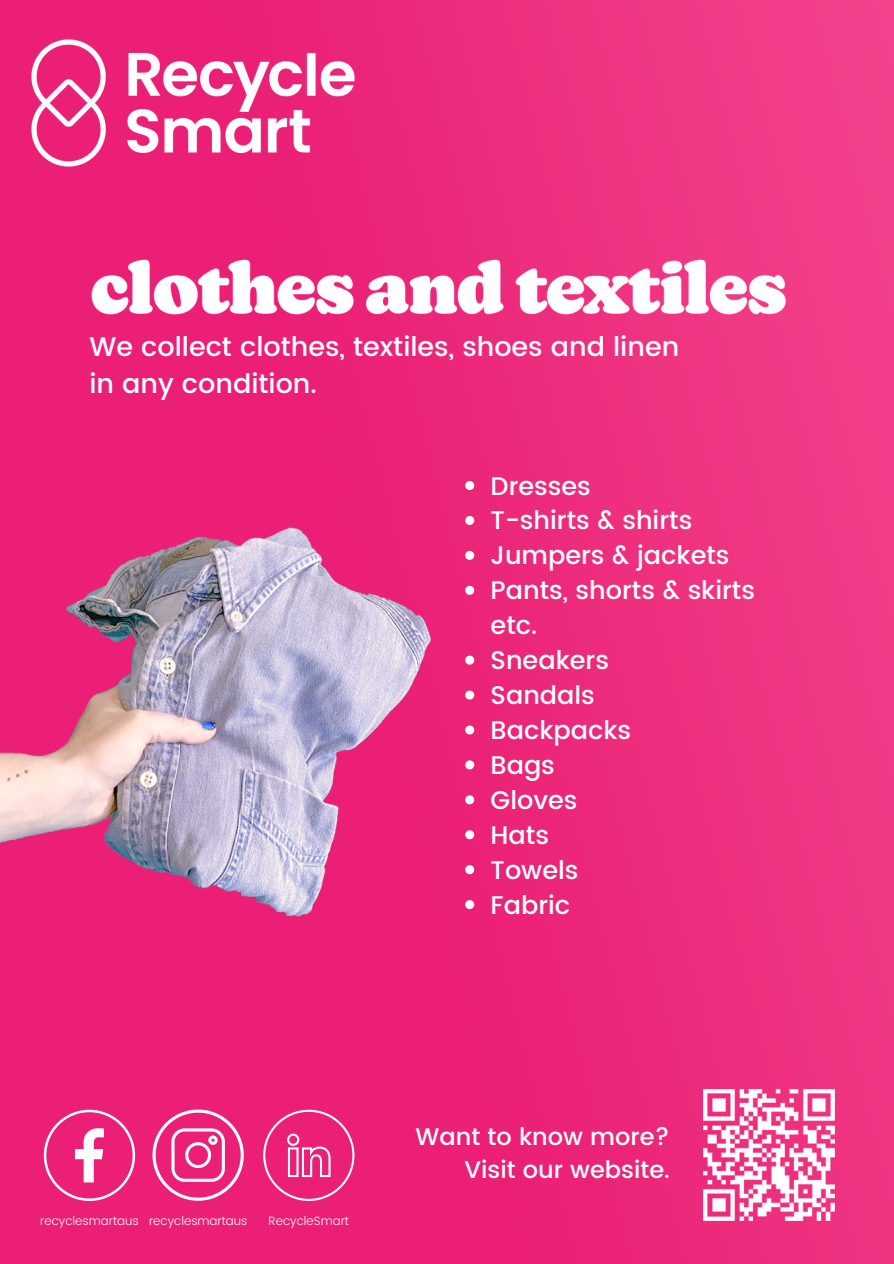
<style>
.page{position:relative;width:894px;height:1264px;background:#fff}
.page>*{position:absolute;margin:0;border:0;box-sizing:border-box;transform-origin:0 0}
.t1{font:500 27px/37.2px "Poppins";color:#fff}
.t2{font:500 25.5px/35px "Poppins";color:#fff}
.t3{font:500 24px "Poppins";color:#fff}
.t4{font:300 12px "Poppins";color:#fff}
</style>
<div class="page">
<img style="left:0;top:0;width:893px;height:1263px">
<img style="left:31px;top:39px;width:323px;height:128px">
<svg style="left:263px;top:1109px;width:91px;height:91px;background:#ec3c87"></svg>
<svg style="left:152px;top:1109px;width:92px;height:91px;background:#ee4d91"></svg>
<svg style="left:44px;top:1109px;width:91px;height:91px;background:#ed468d"></svg>
<img style="left:80px;top:247px;width:722px;height:86px">
<img style="left:0;top:421px;width:624px;height:600px">
<img style="left:703px;top:1089px;width:131px;height:131px">
<svg style="left:465px;top:481px;width:9px;height:9px"></svg>
<svg style="left:465px;top:516px;width:9px;height:9px"></svg>
<svg style="left:465px;top:551px;width:9px;height:9px"></svg>
<svg style="left:465px;top:586px;width:9px;height:9px"></svg>
<svg style="left:465px;top:655px;width:9px;height:9px"></svg>
<svg style="left:465px;top:690px;width:9px;height:9px"></svg>
<svg style="left:465px;top:725px;width:9px;height:9px"></svg>
<svg style="left:465px;top:760px;width:9px;height:9px"></svg>
<svg style="left:465px;top:795px;width:9px;height:9px"></svg>
<svg style="left:465px;top:830px;width:9px;height:9px"></svg>
<svg style="left:465px;top:865px;width:9px;height:9px"></svg>
<svg style="left:465px;top:900px;width:9px;height:9px"></svg>
<p class="t1" style="left:89px;top:328px;width:591px">We collect clothes, textiles, shoes and linen in any condition.</p>
<p class="t2" style="left:490px;top:468px;width:102px">Dresses</p>
<p class="t2" style="left:490px;top:503px;width:203px">T-shirts &amp; shirts</p>
<p class="t2" style="left:490px;top:538px;width:240px">Jumpers &amp; jackets</p>
<p class="t2" style="left:490px;top:573px;width:266px">Pants, shorts &amp; skirts etc.</p>
<p class="t2" style="left:490px;top:643px;width:120px">Sneakers</p>
<p class="t2" style="left:490px;top:677px;width:106px">Sandals</p>
<p class="t2" style="left:490px;top:712px;width:142px">Backpacks</p>
<p class="t2" style="left:490px;top:747px;width:66px">Bags</p>
<p class="t2" style="left:490px;top:782px;width:88px">Gloves</p>
<p class="t2" style="left:490px;top:817px;width:60px">Hats</p>
<p class="t2" style="left:490px;top:852px;width:89px">Towels</p>
<p class="t2" style="left:490px;top:887px;width:81px">Fabric</p>
<p class="t4" style="left:40px;top:1213px;width:100px">recyclesmartaus</p>
<p class="t4" style="left:149px;top:1213px;width:100px">recyclesmartaus</p>
<p class="t4" style="left:268px;top:1213px;width:82px">RecycleSmart</p>
<p class="t3" style="left:415px;top:1122px;width:256px">Want to know more?</p>
<p class="t3" style="left:464px;top:1155px;width:207px">Visit our website.</p>
</div>
